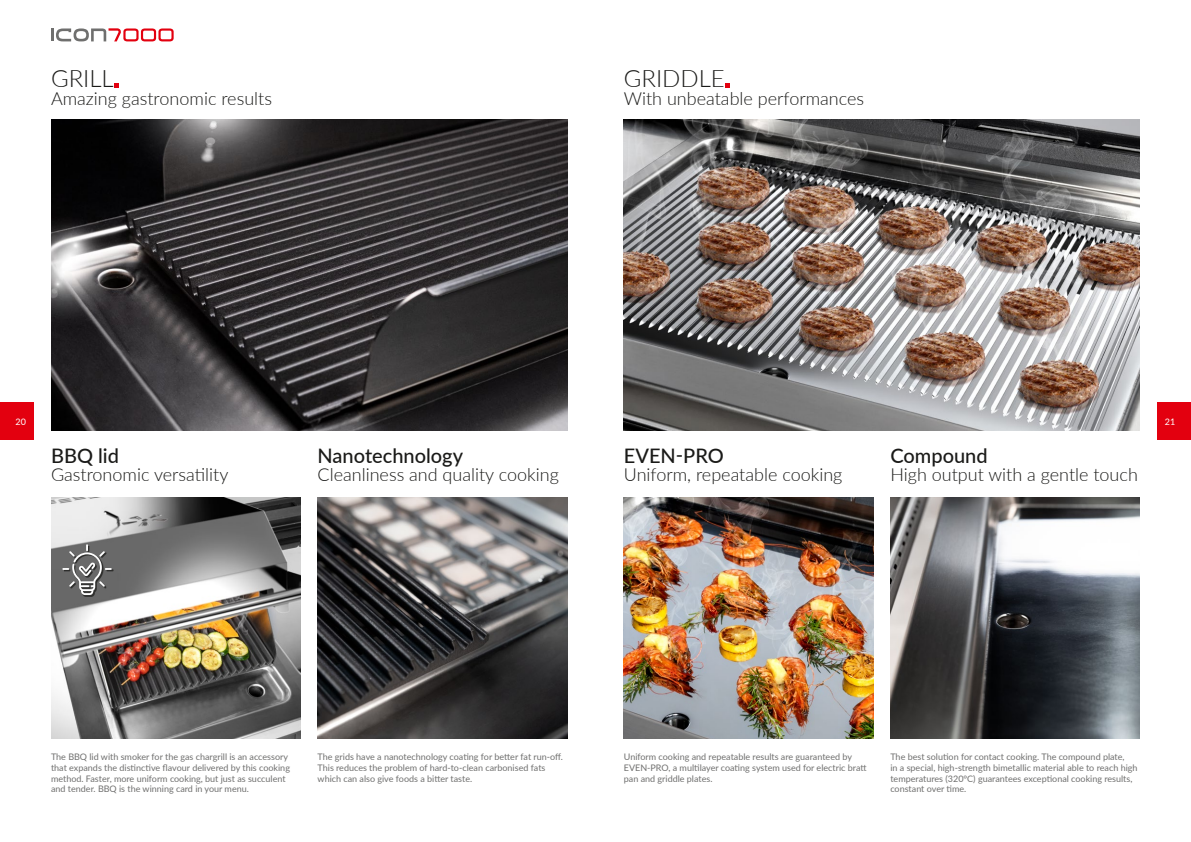
<style>
.page{position:relative;width:1191px;height:842px;background:#fff}
.page>*{position:absolute;margin:0;border:0;box-sizing:border-box;transform-origin:0 0}
.t1{font:300 24px "Lato";color:#1a1a18}
.t2{font:500 20px "Lato";color:#1a1a18}
.t3{font:300 18px "Lato";color:#1a1a18}
.t4{font:9px/10.8px "Lato";color:#6f6f6e}
.t5{font:9px "Lato";color:#fff}
</style>
<div class="page">
<img style="left:624px;top:119px;width:516px;height:312px">
<img style="left:624px;top:497px;width:249px;height:241px">
<img style="left:890px;top:497px;width:250px;height:241px">
<img style="left:51px;top:119px;width:516px;height:312px">
<img style="left:317px;top:497px;width:250px;height:241px">
<img style="left:51px;top:497px;width:249px;height:241px">
<svg style="left:51px;top:28px;width:123px;height:13px"></svg>
<div style="left:64px;top:546px;width:49px;height:50px;background:#1a1a18;opacity:.75"></div>
<svg style="left:62px;top:544px;width:50px;height:51px;background:#7b7b7b"></svg>
<svg style="left:114px;top:83px;width:4px;height:4px"></svg>
<svg style="left:725px;top:83px;width:4px;height:4px"></svg>
<div style="left:0;top:402px;width:34px;height:38px;background:#e3000f"></div>
<div style="left:1156px;top:402px;width:35px;height:38px;background:#e3000f"></div>
<h1 class="t1" style="left:51px;top:62px;width:64px">GRILL</h1>
<h3 class="t3" style="left:51px;top:86px;width:222px">Amazing gastronomic results</h3>
<h1 class="t1" style="left:624px;top:62px;width:102px">GRIDDLE</h1>
<h3 class="t3" style="left:624px;top:86px;width:242px">With unbeatable performances</h3>
<p class="t5" style="left:16px;top:415px;width:12px">20</p>
<p class="t5" style="left:1165px;top:415px;width:12px">21</p>
<h2 class="t2" style="left:51px;top:441px;width:69px">BBQ lid</h2>
<h3 class="t3" style="left:51px;top:462px;width:179px">Gastronomic versatility</h3>
<h2 class="t2" style="left:317px;top:441px;width:147px">Nanotechnology</h2>
<h3 class="t3" style="left:317px;top:462px;width:243px">Cleanliness and quality cooking</h3>
<h2 class="t2" style="left:624px;top:441px;width:102px">EVEN-PRO</h2>
<h3 class="t3" style="left:624px;top:462px;width:220px">Uniform, repeatable cooking</h3>
<h2 class="t2" style="left:890px;top:441px;width:99px">Compound</h2>
<h3 class="t3" style="left:890px;top:462px;width:249px">High output with a gentle touch</h3>
<p class="t4" style="left:51px;top:751px;width:240px">The BBQ lid with smoker for the gas chargrill is an accessory that expands the distinctive flavour delivered by this cooking method. Faster, more uniform cooking, but just as succulent and tender. BBQ is the winning card in your menu.</p>
<p class="t4" style="left:890px;top:751px;width:249px">The best solution for contact cooking. The compound plate,<br>in a special, high-strength bimetallic material able to reach high temperatures (320°C) guarantees exceptional cooking results, constant over time.</p>
<p class="t4" style="left:317px;top:751px;width:247px">The grids have a nanotechnology coating for better fat run-off.<br>This reduces the problem of hard-to-clean carbonised fats which can also give foods a bitter taste.</p>
<p class="t4" style="left:624px;top:751px;width:244px">Uniform cooking and repeatable results are guaranteed by<br>EVEN-PRO, a multilayer coating system used for electric bratt pan and griddle plates.</p>
</div>
